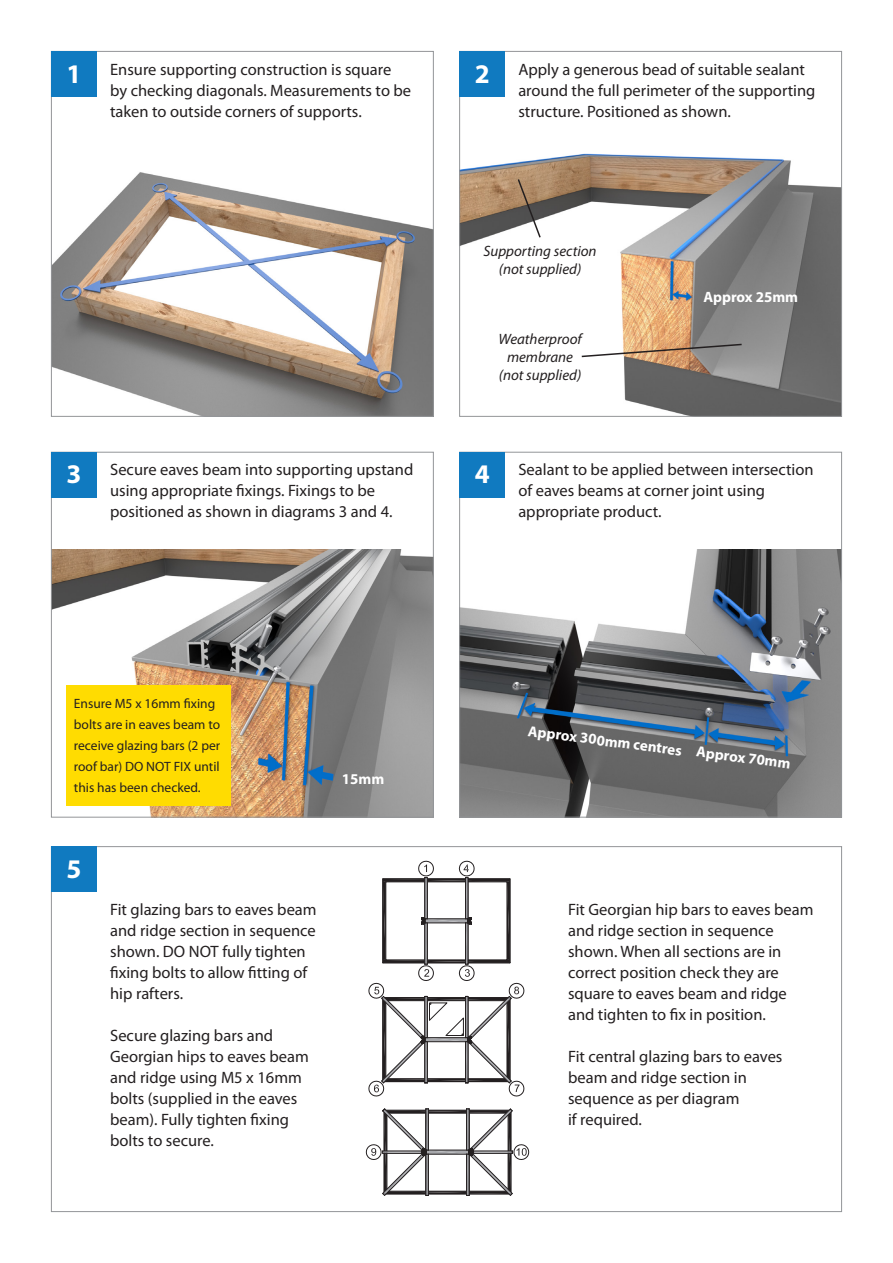
<style>
.page{position:relative;width:893px;height:1263px;background:#fff}
.page>*{position:absolute;margin:0;border:0;box-sizing:border-box;transform-origin:0 0}
.t1{font:700 27px "Myriad Pro";color:#fff}
.t2{font:16.5px/21px "Myriad Pro";color:#231f20}
.t3{font:italic 15px "Myriad Pro";color:#231f20}
.t4{font:700 15px "Myriad Pro";color:#fff}
.t5{font:13.5px/21px "Myriad Pro";color:#231f20}
</style>
<div class="page">
<img style="left:53px;top:172px;width:379px;height:243px">
<img style="left:461px;top:153px;width:379px;height:262px">
<div style="left:51px;top:51px;width:46px;height:46px;background:#107ac0"></div>
<div style="left:459px;top:51px;width:46px;height:46px;background:#107ac0"></div>
<img style="left:53px;top:549px;width:379px;height:266px">
<div style="left:51px;top:452px;width:383px;height:365px;border:1px solid #939598"></div>
<div style="left:51px;top:452px;width:46px;height:46px;background:#107ac0"></div>
<img style="left:461px;top:550px;width:379px;height:265px">
<div style="left:459px;top:452px;width:383px;height:365px;border:1px solid #939598"></div>
<div style="left:459px;top:452px;width:46px;height:46px;background:#107ac0"></div>
<svg style="left:580px;top:343px;width:163px;height:15px"></svg>
<svg style="left:516px;top:178px;width:26px;height:61px"></svg>
<div style="left:66px;top:685px;width:165px;height:121px;background:#ffdc01"></div>
<div style="left:51px;top:846px;width:46px;height:46px;background:#107ac0"></div>
<svg style="left:368px;top:860px;width:157px;height:237px"></svg>
<svg style="left:365px;top:1108px;width:165px;height:88px"></svg>
<p class="t2" style="left:110px;top:58px;width:303px">Ensure supporting construction is square by checking diagonals. Measurements to be taken to outside corners of supports.</p>
<p class="t2" style="left:518px;top:58px;width:299px">Apply a generous bead of suitable sealant around the full perimeter of the supporting structure. Positioned as shown.</p>
<p class="t1" style="left:66px;top:56px;width:16px">1</p>
<p class="t1" style="left:475px;top:56px;width:16px">2</p>
<p class="t3" style="left:483px;top:241px;width:115px">Supporting section</p>
<p class="t3" style="left:499px;top:259px;width:84px">(not supplied)</p>
<p class="t3" style="left:498px;top:329px;width:85px">Weatherproof</p>
<p class="t3" style="left:507px;top:347px;width:68px">membrane</p>
<p class="t3" style="left:499px;top:365px;width:84px">(not supplied)</p>
<p class="t4" style="left:703px;top:287px;width:96px">Approx 25mm</p>
<p class="t1" style="left:66px;top:457px;width:16px">3</p>
<p class="t2" style="left:110px;top:459px;width:305px">Secure eaves beam into supporting upstand using appropriate fixings. Fixings to be positioned as shown in diagrams 3 and 4.</p>
<p class="t1" style="left:475px;top:457px;width:16px">4</p>
<p class="t2" style="left:518px;top:459px;width:297px">Sealant to be applied between intersection of eaves beams at corner joint using appropriate product.</p>
<p class="t5" style="left:74px;top:693px;width:148px">Ensure M5 x 16mm fixing bolts are in eaves beam to receive glazing bars (2 per roof bar) DO NOT FIX until this has been checked.</p>
<p class="t1" style="left:66px;top:851px;width:16px">5</p>
<p class="t2" style="left:110px;top:899px;width:208px">Fit glazing bars to eaves beam and ridge section in sequence shown. DO NOT fully tighten fixing bolts to allow fitting of hip rafters.</p>
<p class="t2" style="left:110px;top:1025px;width:200px">Secure glazing bars and<br>Georgian hips to eaves beam and ridge using M5 x 16mm bolts (supplied in the eaves beam). Fully tighten fixing bolts to secure.</p>
<p class="t4" style="left:342px;top:769px;width:44px">15mm</p>
<p class="t4" style="left:530px;top:720px;width:156px;rotate:8deg">Approx 300mm centres</p>
<p class="t4" style="left:698px;top:741px;width:96px;rotate:8deg">Approx 70mm</p>
<p class="t2" style="left:568px;top:899px;width:247px">Fit Georgian hip bars to eaves beam and ridge section in sequence shown. When all sections are in correct position check they are square to eaves beam and ridge and tighten to fix in position.</p>
<p class="t2" style="left:568px;top:1046px;width:216px">Fit central glazing bars to eaves beam and ridge section in sequence as per diagram</p>
<p class="t2" style="left:568px;top:1109px;width:75px">if required.</p>
</div>
